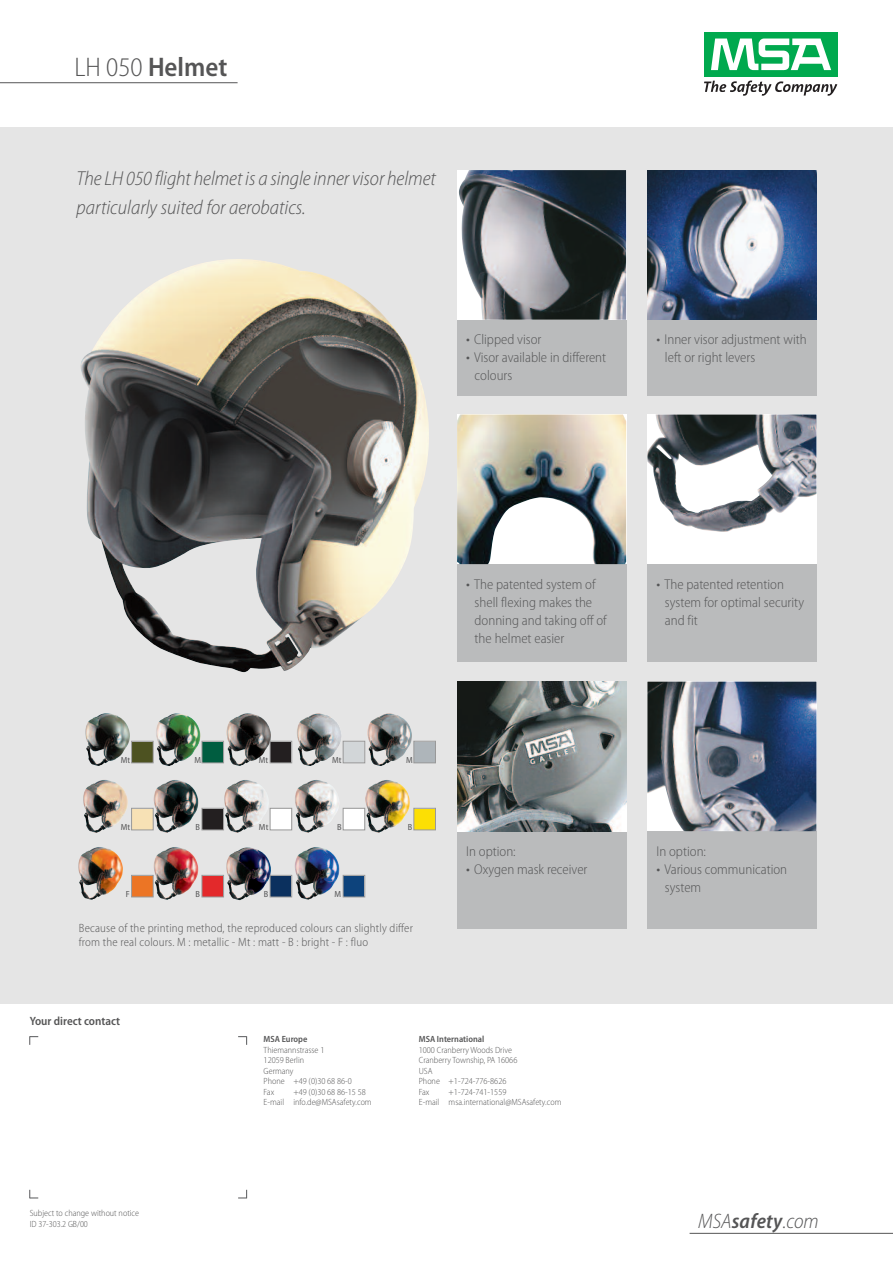
<style>
.page{position:relative;width:893px;height:1263px;background:#fff}
.page>*{position:absolute;margin:0;border:0;box-sizing:border-box;transform-origin:0 0}
.t1{font:600 semi-condensed 27px "Myriad Pro";color:#555556}
.t2{font:italic 300 semi-condensed 21px "Myriad Pro";color:#555556}
.t3{font:italic 300 semi-condensed 20.25px/28.5px "Myriad Pro";letter-spacing:-.005em;color:#555556}
.t4{font:300 semi-condensed 14.25px/18px "Myriad Pro";color:#555556}
.t5{font:300 semi-condensed 12px/13.5px "Myriad Pro";letter-spacing:.015em;color:#555556}
.t6{font:600 semi-condensed 12px "Myriad Pro";color:#555556}
.t7{font:300 semi-condensed 9px/10.5px "Myriad Pro";color:#555556}
.t8{font:600 semi-condensed 9px "Myriad Pro";color:#555556}
.t9{font:semi-condensed 8.85px "Myriad Pro";letter-spacing:.02em;color:#555556}
.s1{font-weight:300}
.s2{font-size:15.6px}
.s3{font-weight:600}
</style>
<div class="page">
<div style="left:704px;top:32px;width:134px;height:44px;background:#00a94e"></div>
<svg style="left:711px;top:39px;width:120px;height:31px"></svg>
<svg style="left:704px;top:81px;width:133px;height:15px"></svg>
<hr style="left:0;top:82px;width:238px;height:1px;background:#555556">
<div style="left:0;top:128px;width:893px;height:875px;background:#e5e5e5"></div>
<div style="left:647px;top:320px;width:169px;height:76px;background:#babbbc"></div>
<img style="left:647px;top:170px;width:169px;height:150px">
<div style="left:457px;top:320px;width:169px;height:76px;background:#babbbc"></div>
<img style="left:458px;top:170px;width:168px;height:150px">
<div style="left:647px;top:564px;width:169px;height:98px;background:#babbbc"></div>
<div style="left:647px;top:414px;width:169px;height:150px;background:#fff"></div>
<img style="left:647px;top:414px;width:169px;height:118px">
<div style="left:457px;top:564px;width:169px;height:98px;background:#babbbc"></div>
<img style="left:457px;top:414px;width:169px;height:150px">
<div style="left:647px;top:831px;width:169px;height:98px;background:#babbbc"></div>
<img style="left:647px;top:682px;width:169px;height:149px">
<div style="left:457px;top:831px;width:169px;height:98px;background:#babbbc"></div>
<img style="left:457px;top:682px;width:169px;height:149px">
<svg style="left:29px;top:1036px;width:9px;height:9px"></svg>
<svg style="left:238px;top:1036px;width:9px;height:9px"></svg>
<svg style="left:238px;top:1190px;width:9px;height:9px"></svg>
<svg style="left:29px;top:1190px;width:9px;height:9px"></svg>
<hr style="left:690px;top:1233px;width:203px;height:1px;background:#555556">
<img style="left:83px;top:780px;width:45px;height:53px">
<img style="left:153px;top:780px;width:45px;height:53px">
<img style="left:224px;top:780px;width:45px;height:53px">
<img style="left:295px;top:780px;width:44px;height:53px">
<img style="left:365px;top:780px;width:45px;height:53px">
<div style="left:132px;top:809px;width:21px;height:20px;background:#f7e1b5"></div>
<div style="left:131px;top:808px;width:23px;height:22px;border:1px solid #999"></div>
<div style="left:202px;top:809px;width:21px;height:20px;background:#231f20"></div>
<div style="left:202px;top:808px;width:22px;height:22px;border:1px solid #999"></div>
<div style="left:270px;top:809px;width:21px;height:20px;background:#fff"></div>
<div style="left:270px;top:808px;width:22px;height:22px;border:1px solid #999"></div>
<div style="left:343px;top:809px;width:21px;height:20px;background:#fff"></div>
<div style="left:343px;top:808px;width:22px;height:22px;border:1px solid #999"></div>
<div style="left:414px;top:809px;width:21px;height:20px;background:#fcdf04"></div>
<div style="left:413px;top:808px;width:23px;height:22px;border:1px solid #999"></div>
<img style="left:78px;top:847px;width:45px;height:53px">
<img style="left:153px;top:847px;width:45px;height:53px">
<img style="left:226px;top:847px;width:45px;height:53px">
<img style="left:294px;top:847px;width:46px;height:52px">
<div style="left:132px;top:876px;width:21px;height:20px;background:#ec7525"></div>
<div style="left:131px;top:875px;width:23px;height:22px;border:1px solid #999"></div>
<div style="left:202px;top:876px;width:21px;height:20px;background:#e3292b"></div>
<div style="left:202px;top:875px;width:22px;height:22px;border:1px solid #999"></div>
<div style="left:270px;top:876px;width:21px;height:20px;background:#0b305e"></div>
<div style="left:270px;top:875px;width:22px;height:22px;border:1px solid #999"></div>
<div style="left:343px;top:876px;width:21px;height:20px;background:#0d437c"></div>
<div style="left:343px;top:875px;width:22px;height:22px;border:1px solid #999"></div>
<img style="left:85px;top:713px;width:45px;height:53px">
<img style="left:156px;top:713px;width:45px;height:53px">
<img style="left:226px;top:713px;width:45px;height:53px">
<img style="left:297px;top:713px;width:44px;height:53px">
<img style="left:367px;top:713px;width:45px;height:53px">
<div style="left:132px;top:742px;width:21px;height:20px;background:#4d5221"></div>
<div style="left:131px;top:741px;width:23px;height:22px;border:1px solid #999"></div>
<div style="left:202px;top:742px;width:21px;height:20px;background:#005d40"></div>
<div style="left:202px;top:741px;width:22px;height:22px;border:1px solid #999"></div>
<div style="left:270px;top:742px;width:21px;height:20px;background:#231f20"></div>
<div style="left:270px;top:741px;width:22px;height:22px;border:1px solid #999"></div>
<div style="left:343px;top:742px;width:21px;height:20px;background:#d2d6d8"></div>
<div style="left:343px;top:741px;width:22px;height:22px;border:1px solid #999"></div>
<div style="left:414px;top:742px;width:21px;height:20px;background:#aeb5ba"></div>
<div style="left:413px;top:741px;width:23px;height:22px;border:1px solid #999"></div>
<img style="left:80px;top:259px;width:349px;height:413px">
<h1 class="t1" style="left:74px;top:57px;width:154px"><span class="s1">LH 050</span> Helmet</h1>
<h3 class="t3" style="left:77px;top:166px;width:361px">TheLH 050 flight helmet is a singleinnervisor helmet particularly suited for aerobatics.</h3>
<p class="t4" style="left:466px;top:332px;width:77px"><span class="s2">•</span> Clipped visor</p>
<p class="t4" style="left:475px;top:350px;width:133px;text-indent:-9px"><span class="s2">•</span> Visor available in different colours</p>
<p class="t4" style="left:665px;top:332px;width:143px;text-indent:-9px"><span class="s2">•</span> Inner visor adjustment with left or right levers</p>
<p class="t9" style="left:121px;top:756px;width:11px">Mt</p>
<p class="t9" style="left:194px;top:756px;width:8px">M</p>
<p class="t9" style="left:259px;top:756px;width:11px">Mt</p>
<p class="t9" style="left:332px;top:756px;width:11px">Mt</p>
<p class="t9" style="left:406px;top:756px;width:8px">M</p>
<p class="t9" style="left:121px;top:823px;width:11px">Mt</p>
<p class="t9" style="left:195px;top:823px;width:6px">B</p>
<p class="t9" style="left:259px;top:823px;width:11px">Mt</p>
<p class="t9" style="left:337px;top:823px;width:6px">B</p>
<p class="t9" style="left:408px;top:823px;width:6px">B</p>
<p class="t9" style="left:126px;top:890px;width:5px">F</p>
<p class="t9" style="left:264px;top:890px;width:6px">B</p>
<p class="t9" style="left:334px;top:890px;width:8px">M</p>
<p class="t9" style="left:195px;top:890px;width:6px">B</p>
<p class="t5" style="left:79px;top:922px;width:336px">Because of the printing method, the reproduced colours can slightly differ from the real colours. M : metallic - Mt : matt - B : bright - F : fluo</p>
<p class="t6" style="left:30px;top:1017px;width:92px">Your direct contact</p>
<p class="t4" style="left:475px;top:576px;width:134px;text-indent:-9px"><span class="s2">•</span> The patented system of shell flexing makes the donning and taking off of the helmet easier</p>
<p class="t4" style="left:466px;top:843px;width:51px">In option:</p>
<p class="t4" style="left:466px;top:861px;width:123px"><span class="s2">•</span> Oxygen mask receiver</p>
<p class="t7" style="left:30px;top:1208px;width:111px">Subject to change without notice<br>ID 37-303.2 GB/00</p>
<p class="t8" style="left:264px;top:1036px;width:45px">MSA Europe</p>
<p class="t7" style="left:264px;top:1045px;width:90px">Thiemannstrasse 1<br>12059 Berlin<br>Germany<br>Phone +49 (0)30 68 86-0<br>Fax</p>
<p class="t7" style="left:264px;top:1087px;width:110px;text-indent:30px">+49 (0)30 68 86-15 58<br>E-mail info.de@MSAsafety.com</p>
<p class="t8" style="left:419px;top:1036px;width:67px">MSA International</p>
<p class="t7" style="left:419px;top:1045px;width:100px">1000 Cranberry Woods Drive<br>Cranberry Township, PA 16066<br>USA<br>Phone +1-724-776-8626<br>Fax</p>
<p class="t7" style="left:419px;top:1087px;width:144px;text-indent:30px">+1-724-741-1559<br>E-mail msa.international@MSAsafety.com</p>
<p class="t4" style="left:665px;top:576px;width:141px;text-indent:-9px"><span class="s2">•</span> The patented retention system for optimal security and fit</p>
<p class="t4" style="left:656px;top:843px;width:51px">In option:</p>
<p class="t4" style="left:665px;top:861px;width:124px;text-indent:-9px"><span class="s2">•</span> Various communication system</p>
<h2 class="t2" style="left:698px;top:1213px;width:122px">MSA<span class="s3">safety</span>.com</h2>
</div>
